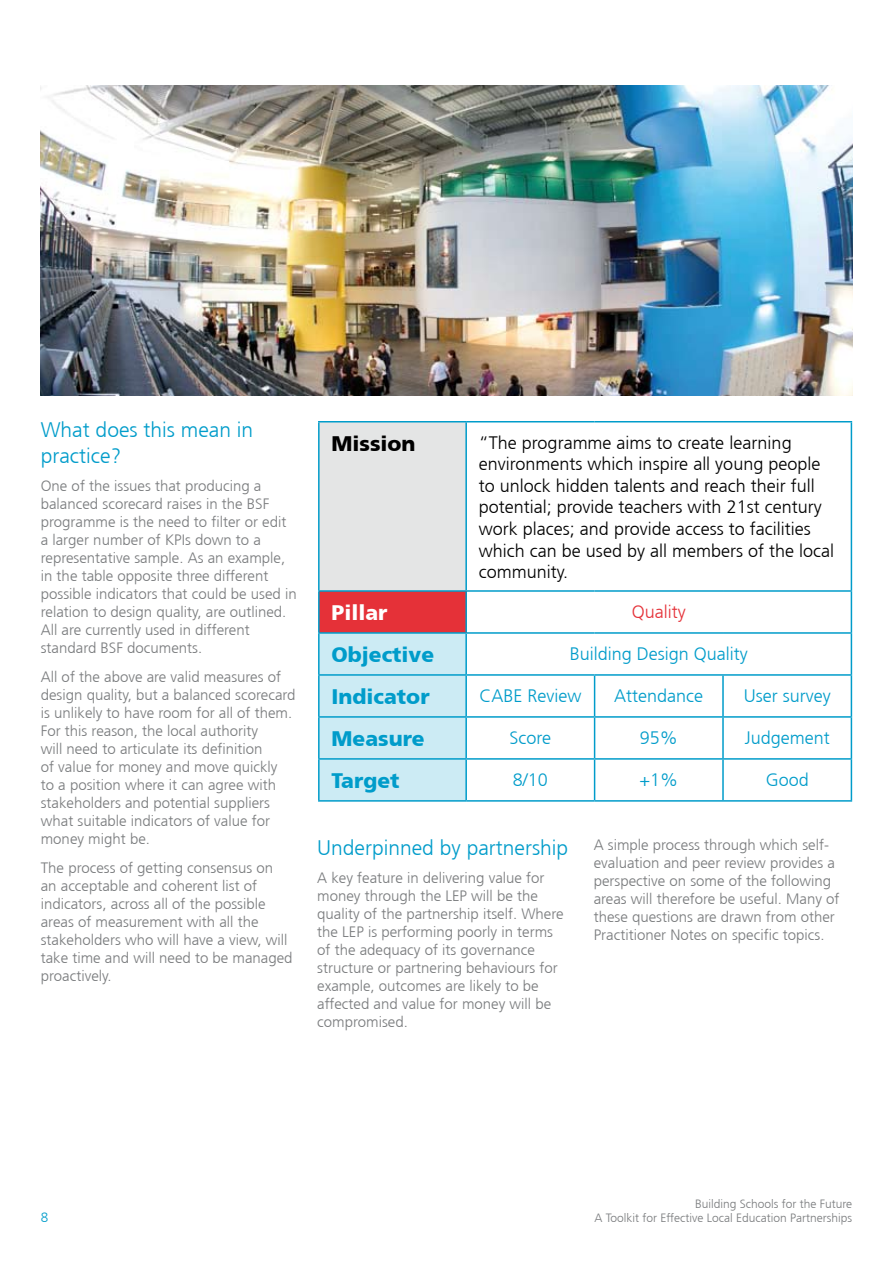
<style>
.page{position:relative;width:893px;height:1263px;background:#fff}
.page>*{position:absolute;margin:0;border:0;box-sizing:border-box;transform-origin:0 0}
.t1{font:300 21px/25.2px "Frutiger";color:#009cca}
.t2{font:900 21px "Frutiger";color:#009cca}
.t3{font:900 21px "Frutiger";color:#000}
.t4{font:900 21px "Frutiger";color:#fff}
.t5{font:300 18px/21.6px "Frutiger";color:#000}
.t6{font:300 18px "Frutiger";color:#009cca}
.t7{font:300 18px "Frutiger";color:#e53138}
.t8{font:300 15px/18px "Frutiger";color:#7a7c7e}
.t9{font:300 13.5px "Frutiger";color:#009cca}
.t10{font:300 12px "Frutiger";color:#7a7c7e}
</style>
<div class="page">
<div style="left:319px;top:422px;width:147px;height:169px;background:#e4e5e5"></div>
<div style="left:319px;top:591px;width:147px;height:42px;background:#e53138"></div>
<div style="left:320px;top:634px;width:145px;height:166px;background:#ccebf4"></div>
<hr style="left:318px;top:421px;width:148px;height:1px;background:#009cca">
<hr style="left:318px;top:422px;width:2px;height:168px;background:#009cca">
<hr style="left:466px;top:421px;width:129px;height:1px;background:#009cca">
<hr style="left:465px;top:422px;width:2px;height:168px;background:#009cca">
<hr style="left:595px;top:421px;width:128px;height:1px;background:#009cca">
<hr style="left:723px;top:421px;width:129px;height:1px;background:#009cca">
<hr style="left:851px;top:422px;width:1px;height:168px;background:#009cca">
<hr style="left:318px;top:590px;width:148px;height:2px;background:#009cca">
<hr style="left:318px;top:592px;width:2px;height:40px;background:#009cca">
<hr style="left:466px;top:590px;width:129px;height:2px;background:#009cca">
<hr style="left:465px;top:592px;width:2px;height:40px;background:#009cca">
<hr style="left:595px;top:590px;width:128px;height:2px;background:#009cca">
<hr style="left:723px;top:590px;width:129px;height:2px;background:#009cca">
<hr style="left:851px;top:592px;width:1px;height:40px;background:#009cca">
<hr style="left:318px;top:632px;width:148px;height:2px;background:#009cca">
<hr style="left:318px;top:634px;width:2px;height:40px;background:#009cca">
<hr style="left:466px;top:632px;width:129px;height:2px;background:#009cca">
<hr style="left:465px;top:634px;width:2px;height:40px;background:#009cca">
<hr style="left:595px;top:632px;width:128px;height:2px;background:#009cca">
<hr style="left:723px;top:632px;width:129px;height:2px;background:#009cca">
<hr style="left:851px;top:634px;width:1px;height:40px;background:#009cca">
<hr style="left:318px;top:674px;width:148px;height:2px;background:#009cca">
<hr style="left:318px;top:676px;width:2px;height:40px;background:#009cca">
<hr style="left:466px;top:674px;width:129px;height:2px;background:#009cca">
<hr style="left:465px;top:676px;width:2px;height:40px;background:#009cca">
<hr style="left:595px;top:674px;width:128px;height:2px;background:#009cca">
<hr style="left:594px;top:676px;width:1px;height:40px;background:#009cca">
<hr style="left:723px;top:674px;width:129px;height:2px;background:#009cca">
<hr style="left:722px;top:676px;width:2px;height:40px;background:#009cca">
<hr style="left:851px;top:676px;width:1px;height:40px;background:#009cca">
<hr style="left:318px;top:716px;width:148px;height:2px;background:#009cca">
<hr style="left:318px;top:718px;width:2px;height:40px;background:#009cca">
<hr style="left:466px;top:716px;width:129px;height:2px;background:#009cca">
<hr style="left:465px;top:718px;width:2px;height:40px;background:#009cca">
<hr style="left:595px;top:716px;width:128px;height:2px;background:#009cca">
<hr style="left:594px;top:718px;width:1px;height:40px;background:#009cca">
<hr style="left:723px;top:716px;width:129px;height:2px;background:#009cca">
<hr style="left:722px;top:718px;width:2px;height:40px;background:#009cca">
<hr style="left:851px;top:718px;width:1px;height:40px;background:#009cca">
<hr style="left:318px;top:758px;width:148px;height:2px;background:#009cca">
<hr style="left:318px;top:760px;width:2px;height:40px;background:#009cca">
<hr style="left:466px;top:758px;width:129px;height:2px;background:#009cca">
<hr style="left:465px;top:760px;width:2px;height:40px;background:#009cca">
<hr style="left:595px;top:758px;width:128px;height:2px;background:#009cca">
<hr style="left:594px;top:760px;width:1px;height:40px;background:#009cca">
<hr style="left:723px;top:758px;width:129px;height:2px;background:#009cca">
<hr style="left:722px;top:760px;width:2px;height:40px;background:#009cca">
<hr style="left:851px;top:760px;width:1px;height:40px;background:#009cca">
<hr style="left:318px;top:800px;width:148px;height:2px;background:#009cca">
<hr style="left:466px;top:800px;width:129px;height:2px;background:#009cca">
<hr style="left:595px;top:800px;width:128px;height:2px;background:#009cca">
<hr style="left:723px;top:800px;width:129px;height:2px;background:#009cca">
<img style="left:41px;top:85px;width:811px;height:310px">
<h1 class="t1" style="left:41px;top:418px;width:214px">What does this mean in practice?</h1>
<p class="t8" style="left:41px;top:477px;width:257px">One of the issues that producing a balanced scorecard raises in the BSF programme is the need to filter or edit a larger number of KPIs down to a representative sample. As an example, in the table opposite three different possible indicators that could be used in relation to design quality, are outlined.<br>All are currently used in different standard BSF documents.</p>
<p class="t8" style="left:41px;top:668px;width:256px">All of the above are valid measures of design quality, but a balanced scorecard is unlikely to have room for all of them.<br>For this reason, the local authority<br>will need to articulate its definition<br>of value for money and move quickly<br>to a position where it can agree with stakeholders and potential suppliers what suitable indicators of value for money might be.</p>
<p class="t8" style="left:41px;top:858px;width:253px">The process of getting consensus on an acceptable and coherent list of indicators, across all of the possible areas of measurement with all the stakeholders who will have a view, will take time and will need to be managed proactively.</p>
<h1 class="t3" style="left:332px;top:431px;width:86px">Mission</h1>
<p class="t5" style="left:479px;top:432px;width:357px">“The programme aims to create learning environments which inspire all young people to unlock hidden talents and reach their full potential; provide teachers with 21st century work places; and provide access to facilities which can be used by all members of the local community.</p>
<h1 class="t4" style="left:332px;top:600px;width:58px">Pillar</h1>
<p class="t7" style="left:632px;top:601px;width:55px">Quality</p>
<h1 class="t2" style="left:332px;top:642px;width:104px">Objective</h1>
<p class="t6" style="left:570px;top:643px;width:180px">Building Design Quality</p>
<h1 class="t2" style="left:332px;top:684px;width:100px">Indicator</h1>
<p class="t6" style="left:479px;top:685px;width:104px">CABE Review</p>
<p class="t6" style="left:614px;top:685px;width:91px">Attendance</p>
<p class="t6" style="left:744px;top:685px;width:88px">User survey</p>
<h1 class="t2" style="left:332px;top:726px;width:94px">Measure</h1>
<p class="t6" style="left:510px;top:727px;width:43px">Score</p>
<p class="t6" style="left:640px;top:727px;width:40px">95%</p>
<p class="t6" style="left:745px;top:727px;width:87px">Judgement</p>
<h1 class="t2" style="left:332px;top:768px;width:69px">Target</h1>
<p class="t6" style="left:513px;top:769px;width:37px">8/10</p>
<p class="t6" style="left:639px;top:769px;width:40px">+1%</p>
<p class="t6" style="left:766px;top:769px;width:45px">Good</p>
<h1 class="t1" style="left:317px;top:835px;width:252px">Underpinned by partnership</h1>
<p class="t8" style="left:317px;top:869px;width:248px">A key feature in delivering value for money through the LEP will be the quality of the partnership itself. Where the LEP is performing poorly in terms of the adequacy of its governance structure or partnering behaviours for example, outcomes are likely to be affected and value for money will be compromised.</p>
<p class="t8" style="left:594px;top:836px;width:247px">A simple process through which self&shy;evaluation and peer review provides a perspective on some of the following areas will therefore be useful. Many of these questions are drawn from other Practitioner Notes on specific topics.</p>
<p class="t10" style="left:695px;top:1197px;width:159px">Building Schools for the Future</p>
<p class="t9" style="left:41px;top:1210px;width:9px">8</p>
<p class="t10" style="left:594px;top:1211px;width:259px">A Toolkit for Effective Local Education Partnerships</p>
</div>
